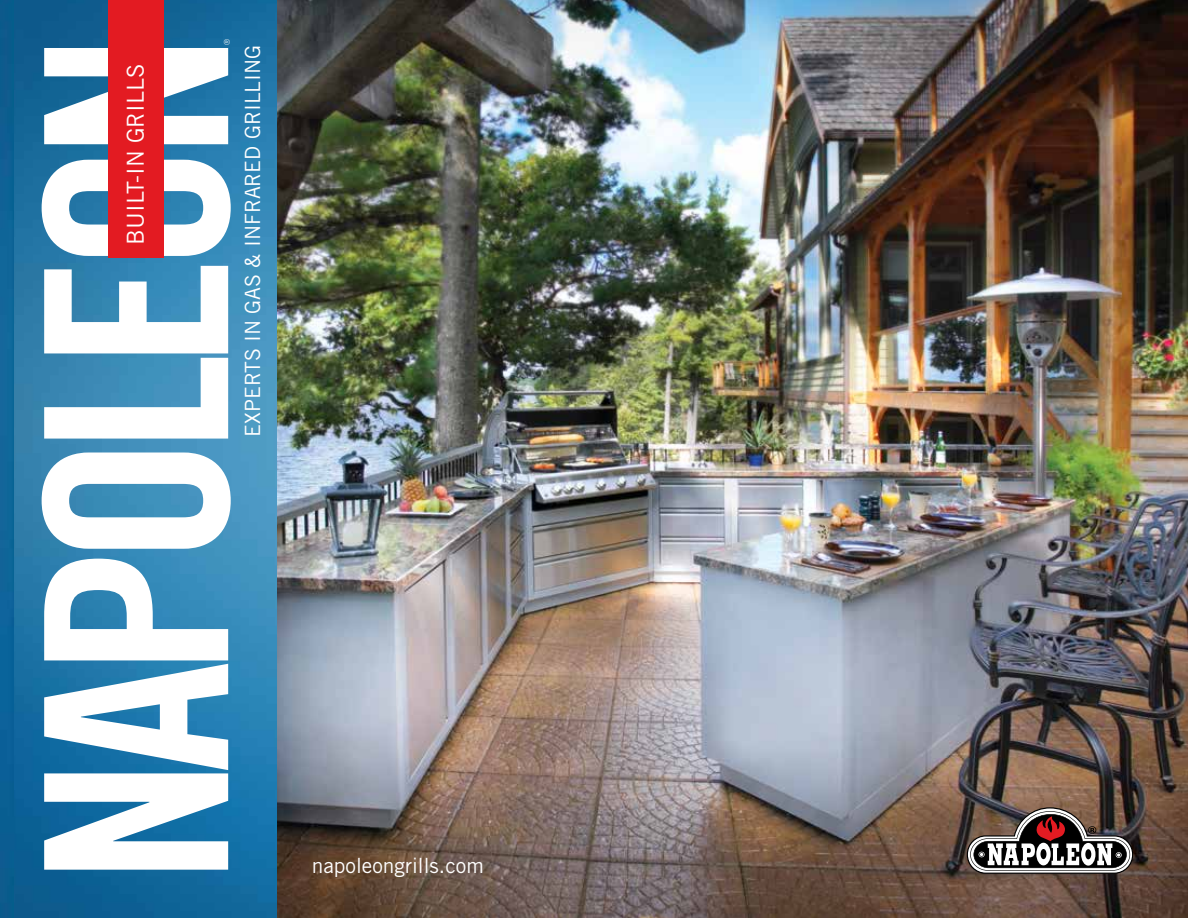
<style>
.page{position:relative;width:1188px;height:918px;background:#fff}
.page>*{position:absolute;margin:0;border:0;box-sizing:border-box;transform-origin:0 0}
.t1{font:23.4px "Trade Gothic LT Std";color:#fff}
.t2{font:21px "Trade Gothic LT Std";color:#fff}
.t3{font:300 7.5px "Futura Std";color:#fff}
</style>
<div class="page">
<img style="left:14px;top:0;width:1174px;height:918px">
<svg style="left:44px;top:559px;width:184px;height:311px"></svg>
<svg style="left:42px;top:453px;width:189px;height:96px"></svg>
<svg style="left:44px;top:266px;width:184px;height:173px"></svg>
<svg style="left:42px;top:160px;width:189px;height:96px"></svg>
<svg style="left:44px;top:48px;width:184px;height:96px"></svg>
<div style="left:108px;top:0;width:56px;height:257px;background:#e31b22"></div>
<svg style="left:967px;top:807px;width:166px;height:67px"></svg>
<div style="left:0;top:0;width:14px;height:918px;background:#0c5b8d"></div>
<div style="left:0;top:143px;width:13px;height:742px;background:#0e6499"></div>
<p class="t3" style="left:222px;top:45px;width:7px;rotate:-90deg">®</p>
<p class="t1" style="left:121px;top:245px;width:198px;rotate:-90deg">PREST GE SERIES</p>
<p class="t2" style="left:240px;top:437px;width:393px;rotate:-90deg">EXPERTS IN GAS &amp; INFRARED GRILLING</p>
<p class="t1" style="left:121px;top:245px;width:182px;rotate:-90deg">BUILT-IN GRILLS</p>
<p class="t2" style="left:312px;top:853px;width:174px">napoleongrills.com</p>
</div>
